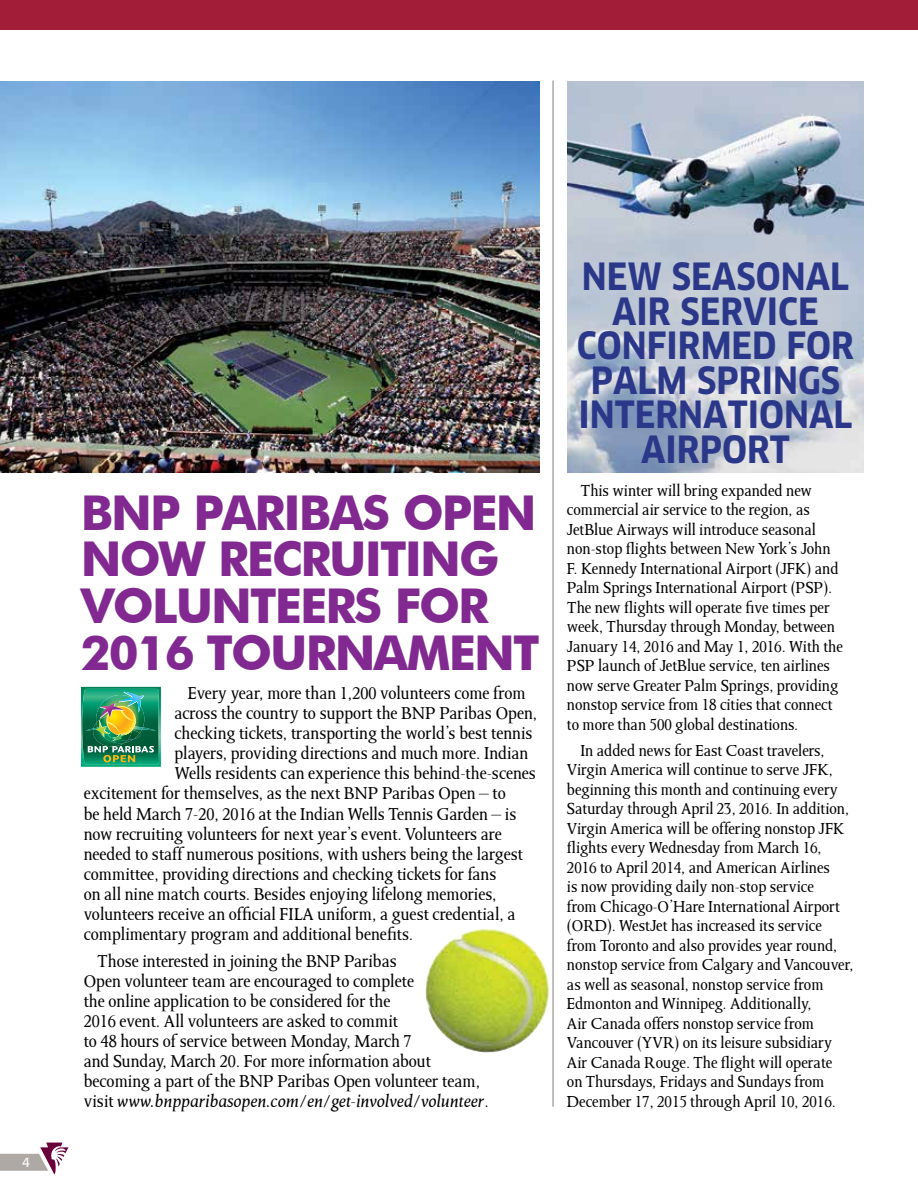
<style>
.page{position:relative;width:918px;height:1188px;background:#fff}
.page>*{position:absolute;margin:0;border:0;box-sizing:border-box;transform-origin:0 0}
.t1{font:700 48px/46.5px "Futura BT";letter-spacing:-.04em;color:#812990}
.t2{font:700 condensed 36.75px/34.5px "Clan OT";color:#2b3889;text-align:center}
.t3{font:19.5px/20.1px "Octavian";color:#000}
.t4{font:18px/19.5px "Octavian";color:#000}
.t5{font:13.5px "Formata";color:#fff}
.s1{font-style:italic}
</style>
<div class="page">
<svg style="left:0;top:1143px;width:68px;height:32px"></svg>
<div style="left:0;top:0;width:918px;height:29px;background:#a21d38"></div>
<hr style="left:552px;top:81px;width:2px;height:1025px;background:#afa9a6">
<img style="left:567px;top:81px;width:297px;height:391px">
<img style="left:426px;top:929px;width:123px;height:123px;border-radius:62px">
<img style="left:81px;top:687px;width:80px;height:80px">
<img style="left:0;top:81px;width:540px;height:391px">
<p class="t5" style="left:22px;top:1154px;width:9px">4</p>
<h1 class="t1" style="left:81px;top:489px;width:460px">BNP PARIBAS OPEN<br>NOW RECRUITING<br>VOLUNTEERS FOR<br>2016 TOURNAMENT</h1>
<p class="t3" style="left:188px;top:683px;width:339px">Every year, more than 1,200 volunteers come from</p>
<p class="t3" style="left:174px;top:703px;width:364px">across the country to support the BNP Paribas Open,</p>
<p class="t3" style="left:174px;top:723px;width:360px">checking tickets, transporting the world’s best tennis</p>
<p class="t3" style="left:174px;top:743px;width:356px">players, providing directions and much more. Indian</p>
<p class="t3" style="left:174px;top:763px;width:363px">Wells residents can experience this behind-the-scenes</p>
<p class="t3" style="left:84px;top:783px;width:424px">excitement for themselves, as the next BNP Paribas Open – to</p>
<p class="t3" style="left:84px;top:803px;width:434px">be held March 7-20, 2016 at the Indian Wells Tennis Garden – is</p>
<p class="t3" style="left:84px;top:823px;width:420px">now recruiting volunteers for next year’s event. Volunteers are</p>
<p class="t3" style="left:84px;top:843px;width:441px">needed to staff numerous positions, with ushers being the largest</p>
<p class="t3" style="left:84px;top:863px;width:414px">committee, providing directions and checking tickets for fans</p>
<p class="t3" style="left:84px;top:883px;width:414px">on all nine match courts. Besides enjoying lifelong memories,</p>
<p class="t3" style="left:84px;top:903px;width:433px">volunteers receive an official FILA uniform, a guest credential, a</p>
<p class="t3" style="left:84px;top:923px;width:331px">complimentary program and additional benefits.</p>
<p class="t3" style="left:84px;top:950px;width:407px;text-indent:13px">Those interested in joining the BNP Paribas<br>Open volunteer team are encouraged to complete<br>the online application to be considered for the<br>2016 event. All volunteers are asked to commit<br>to 48 hours of service between Monday, March 7<br>and Sunday, March 20. For more information about becoming a part of the BNP Paribas Open volunteer team, visit <span class="s1">www.bnpparibasopen.com/en/get-involved/volunteer</span>.</p>
<h2 class="t2" style="left:577px;top:260px;width:279px">NEW SEASONAL<br>AIR SERVICE<br>CONFIRMED FOR<br>PALM SPRINGS<br>INTERNATIONAL<br>AIRPORT</h2>
<p class="t4" style="left:567px;top:480px;width:277px;text-indent:14px">This winter will bring expanded new commercial air service to the region, as JetBlue Airways will introduce seasonal non-stop flights between New York’s John F. Kennedy International Airport (JFK) and Palm Springs International Airport (PSP).<br>The new flights will operate five times per week, Thursday through Monday, between January 14, 2016 and May 1, 2016. With the PSP launch of JetBlue service, ten airlines now serve Greater Palm Springs, providing nonstop service from 18 cities that connect to more than 500 global destinations.</p>
<p class="t4" style="left:567px;top:740px;width:288px;text-indent:14px">In added news for East Coast travelers, Virgin America will continue to serve JFK, beginning this month and continuing every Saturday through April 23, 2016. In addition, Virgin America will be offering nonstop JFK flights every Wednesday from March 16, 2016 to April 2014, and American Airlines<br>is now providing daily non-stop service<br>from Chicago-O’Hare International Airport (ORD). WestJet has increased its service from Toronto and also provides year round, nonstop service from Calgary and Vancouver, as well as seasonal, nonstop service from Edmonton and Winnipeg. Additionally,<br>Air Canada offers nonstop service from Vancouver (YVR) on its leisure subsidiary Air Canada Rouge. The flight will operate<br>on Thursdays, Fridays and Sundays from December 17, 2015 through April 10, 2016.</p>
</div>
